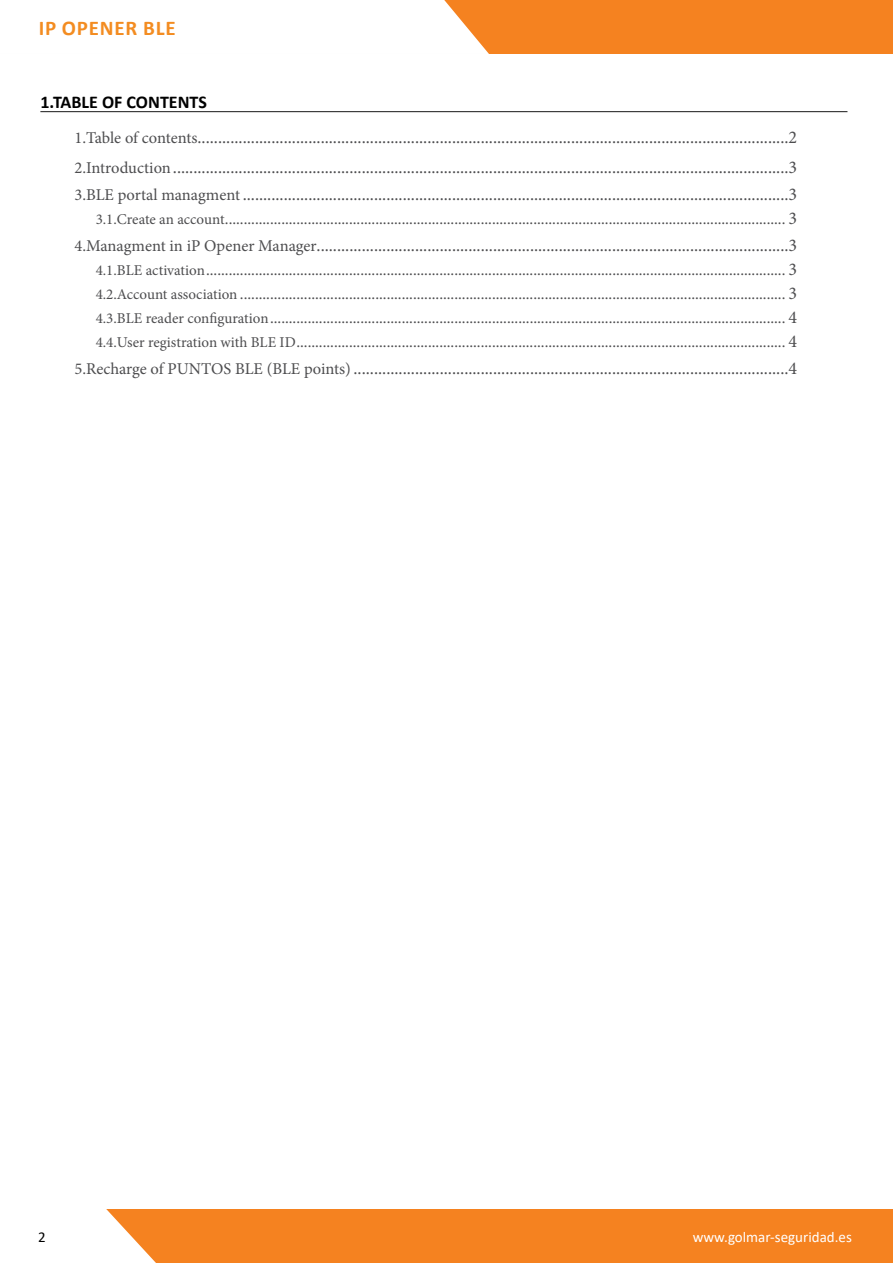
<style>
.page{position:relative;width:893px;height:1263px;background:#fff}
.page>*{position:absolute;margin:0;border:0;box-sizing:border-box;transform-origin:0 0}
.t1{font:700 21px "Calibri";letter-spacing:.04em;color:#f38c21}
.t2{font:18px/30px "Minion Pro";color:#4d4d4f}
.t3{font:700 18px "Calibri";color:#000}
.t4{font:16.5px/24px "Minion Pro";color:#4d4d4f;text-align:justify}
.t5{font:15px "Calibri";color:#fff}
.t6{font:15px "Calibri";color:#000}
.s1{font-size:16.5px}
.s2{font-size:15px}
.s3{font-size:18px}
</style>
<div class="page">
<div style="left:0;top:0;width:893px;height:54px;background:#f58220"></div>
<div style="left:0;top:0;width:489px;height:54px;background:#fff"></div>
<div style="left:106px;top:1209px;width:787px;height:54px;background:#f58220"></div>
<hr style="left:40px;top:111px;width:807px;height:1px;background:#323232">
<p class="t1" style="left:39px;top:13px;width:138px">IP OPENER BLE</p>
<p class="t3" style="left:40px;top:89px;width:168px">1.TABLE OF CONTENTS</p>
<p class="t2" style="left:74px;top:122px;width:724px"><span class="s1">1.Table of contents</span>................................................................................................................................................2<br><span class="s1">2.Introduction</span>......................................................................................................................................................3</p>
<p class="t2" style="left:74px;top:179px;width:724px"><span class="s1">3.BLE portal managment</span> .....................................................................................................................................3</p>
<p class="t4" style="left:96px;top:207px;width:703px"><span class="s2">3.1.Create an account</span>..................................................................................................................................................... <span class="s3">3</span></p>
<p class="t2" style="left:74px;top:230px;width:724px"><span class="s1">4.Managment in iP Opener Manager</span>...................................................................................................................3</p>
<p class="t4" style="left:96px;top:258px;width:703px"><span class="s2">4.1.BLE activation</span>.......................................................................................................................................................... <span class="s3">3<br></span><span class="s2">4.2.Account association</span> ................................................................................................................................................. <span class="s3">3<br></span><span class="s2">4.3.BLE reader configuration</span>......................................................................................................................................... <span class="s3">4<br></span><span class="s2">4.4.User registration with BLE ID</span>.................................................................................................................................. <span class="s3">4</span></p>
<p class="t2" style="left:74px;top:353px;width:724px"><span class="s1">5.Recharge of PUNTOS BLE (BLE points)</span>..........................................................................................................4</p>
<p class="t6" style="left:38px;top:1226px;width:9px">2</p>
<p class="t5" style="left:693px;top:1226px;width:161px">www.golmar-seguridad.es</p>
</div>
